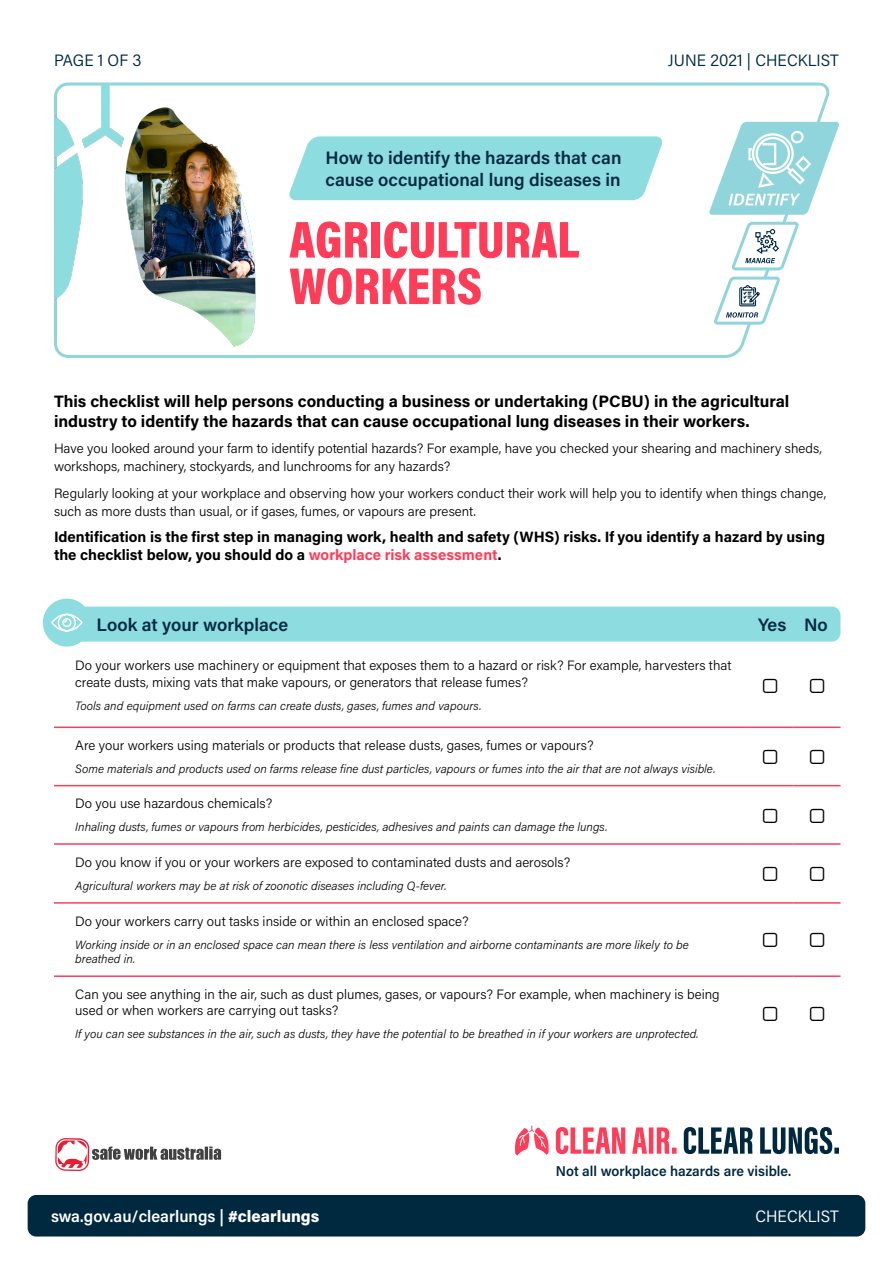
<style>
.page{position:relative;width:893px;height:1263px;background:#fff}
.page>*{position:absolute;margin:0;border:0;box-sizing:border-box;transform-origin:0 0}
.t1{font:52.5px/46.5px "Acumin Variable Concept";letter-spacing:-.15em;color:#ff3d59}
.t2{font:18px/21.6px "Acumin Variable Concept";letter-spacing:.04em;color:#002940}
.t3{font:16.5px/19.8px "Acumin Variable Concept";letter-spacing:.055em;color:#000}
.t4{font:16.5px "Acumin Variable Concept";letter-spacing:.03em;color:#fff}
.t5{font:16.5px "Acumin Variable Concept";letter-spacing:-.02em;color:#002940}
.t6{font:16.5px "Acumin Variable Concept";letter-spacing:-.015em;color:#fff}
.t7{font:15px/18px "Acumin Variable Concept";letter-spacing:.055em;color:#000}
.t8{font:14.25px "Acumin Variable Concept";letter-spacing:.035em;color:#002940}
.t9{font:13.5px/18px "Acumin Variable Concept";letter-spacing:.01em;color:#000}
.t10{font:12px/14.4px "Acumin Variable Concept";color:#000}
.s1{color:#ff3d59}
</style>
<div class="page">
<hr style="left:54px;top:726px;width:693px;height:2px;background:#ff3d59">
<hr style="left:747px;top:726px;width:47px;height:2px;background:#ff3d59">
<hr style="left:794px;top:726px;width:46px;height:2px;background:#ff3d59">
<hr style="left:54px;top:785px;width:693px;height:1px;background:#ff3d59">
<hr style="left:747px;top:785px;width:47px;height:1px;background:#ff3d59">
<hr style="left:794px;top:785px;width:46px;height:1px;background:#ff3d59">
<hr style="left:54px;top:843px;width:693px;height:2px;background:#ff3d59">
<hr style="left:747px;top:843px;width:47px;height:2px;background:#ff3d59">
<hr style="left:794px;top:843px;width:46px;height:2px;background:#ff3d59">
<hr style="left:54px;top:902px;width:693px;height:2px;background:#ff3d59">
<hr style="left:747px;top:902px;width:47px;height:2px;background:#ff3d59">
<hr style="left:794px;top:902px;width:46px;height:2px;background:#ff3d59">
<hr style="left:54px;top:975px;width:693px;height:2px;background:#ff3d59">
<hr style="left:747px;top:975px;width:47px;height:2px;background:#ff3d59">
<hr style="left:794px;top:975px;width:46px;height:2px;background:#ff3d59">
<div style="left:54px;top:607px;width:786px;height:35px;background:#8ddde0;border-radius:9px"></div>
<svg style="left:54px;top:82px;width:779px;height:276px"></svg>
<img style="left:56px;top:84px;width:214px;height:273px">
<div style="left:44px;top:600px;width:45px;height:45px;background:#8ddde0;border-radius:50%"></div>
<div style="left:43px;top:599px;width:48px;height:48px;border:3px solid #8ddde0;border-radius:50%"></div>
<svg style="left:51px;top:613px;width:32px;height:19px"></svg>
<svg style="left:709px;top:122px;width:130px;height:204px"></svg>
<div style="left:28px;top:1195px;width:837px;height:41px;background:#002940;border-radius:9px"></div>
<svg style="left:515px;top:1126px;width:34px;height:29px"></svg>
<svg style="left:556px;top:1127px;width:121px;height:27px"></svg>
<svg style="left:684px;top:1127px;width:155px;height:27px"></svg>
<svg style="left:55px;top:1138px;width:166px;height:33px"></svg>
<svg style="left:288px;top:136px;width:375px;height:64px"></svg>
<p class="t5" style="left:54px;top:49px;width:90px">PAGE 1 OF 3</p>
<h2 class="t2" style="left:326px;top:146px;width:297px">How to identify the hazards that can cause occupational lung diseases in</h2>
<h1 class="t1" style="left:289px;top:214px;width:298px">AGRICULTURAL<br>WORKERS</h1>
<p class="t5" style="left:668px;top:49px;width:172px">JUNE 2021 | CHECKLIST</p>
<p class="t3" style="left:54px;top:391px;width:736px">This checklist will help persons conducting a business or undertaking (PCBU) in the agricultural industry to identify the hazards that can cause occupational lung diseases in their workers.</p>
<p class="t9" style="left:54px;top:439px;width:769px">Have you looked around your farm to identify potential hazards? For example, have you checked your shearing and machinery sheds, workshops, machinery, stockyards, and lunchrooms for any hazards?</p>
<p class="t9" style="left:54px;top:484px;width:773px">Regularly looking at your workplace and observing how your workers conduct their work will help you to identify when things change, such as more dusts than usual, or if gases, fumes, or vapours are present.</p>
<p class="t7" style="left:54px;top:527px;width:772px">Identification is the first step in managing work, health and safety (WHS) risks. If you identify a hazard by using the checklist below, you should do a <span class="s1">workplace risk assessment</span>.</p>
<h2 class="t2" style="left:97px;top:613px;width:192px">Look at your workplace</h2>
<h2 class="t2" style="left:758px;top:613px;width:70px">Yes No</h2>
<p class="t9" style="left:75px;top:656px;width:657px;line-height:17.1px">Do your workers use machinery or equipment that exposes them to a hazard or risk? For example, harvesters that create dusts, mixing vats that make vapours, or generators that release fumes?</p>
<p class="t10" style="left:75px;top:698px;width:408px">Tools and equipment used on farms can create dusts, gases, fumes and vapours.</p>
<p class="t9" style="left:75px;top:736px;width:520px">Are your workers using materials or products that release dusts, gases, fumes or vapours?</p>
<p class="t10" style="left:75px;top:761px;width:642px">Some materials and products used on farms release fine dust particles, vapours or fumes into the air that are not always visible.</p>
<p class="t9" style="left:75px;top:794px;width:198px">Do you use hazardous chemicals?</p>
<p class="t10" style="left:75px;top:819px;width:534px">Inhaling dusts, fumes or vapours from herbicides, pesticides, adhesives and paints can damage the lungs.</p>
<p class="t9" style="left:75px;top:853px;width:496px">Do you know if you or your workers are exposed to contaminated dusts and aerosols?</p>
<p class="t10" style="left:75px;top:878px;width:373px">Agricultural workers may be at risk of zoonotic diseases including Q-fever.</p>
<p class="t9" style="left:75px;top:912px;width:395px">Do your workers carry out tasks inside or within an enclosed space?</p>
<p class="t10" style="left:75px;top:937px;width:615px">Working inside or in an enclosed space can mean there is less ventilation and airborne contaminants are more likely to be breathed in.</p>
<p class="t9" style="left:75px;top:985px;width:646px;line-height:16.2px">Can you see anything in the air, such as dust plumes, gases, or vapours? For example, when machinery is being used or when workers are carrying out tasks?</p>
<p class="t10" style="left:75px;top:1026px;width:625px">If you can see substances in the air, such as dusts, they have the potential to be breathed in if your workers are unprotected.</p>
<p class="t8" style="left:556px;top:1161px;width:236px">Not all workplace hazards are visible.</p>
<p class="t4" style="left:51px;top:1205px;width:268px">swa.gov.au/clearlungs | #clearlungs</p>
<p class="t6" style="left:755px;top:1205px;width:85px">CHECKLIST</p>
</div>
